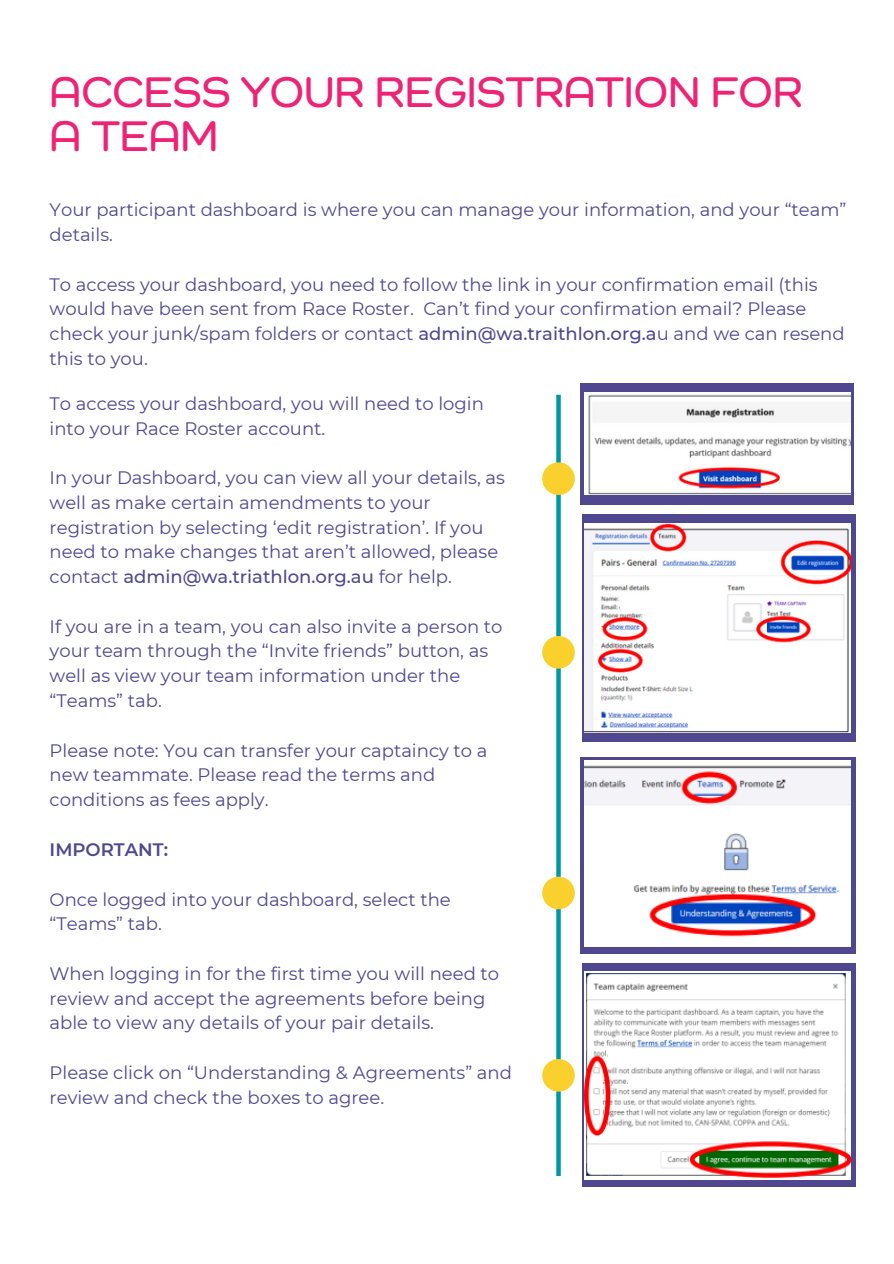
<style>
.page{position:relative;width:894px;height:1264px;background:#fff}
.page>*{position:absolute;margin:0;border:0;box-sizing:border-box;transform-origin:0 0}
.t1{font:600 44.25px/43.8px "Como";color:#ee2375}
.t2{font:18px/24.8px "Montserrat";color:#504791}
.t3{font:600 18px "Montserrat";color:#504791}
.s1{font-weight:500}
</style>
<div class="page">
<div style="left:580px;top:383px;width:274px;height:121px;background:#504791"></div>
<svg style="left:556px;top:395px;width:4px;height:780px;fill:#0098a1"></svg>
<div style="left:542px;top:636px;width:32px;height:32px;background:#fad02c;border-radius:50%"></div>
<div style="left:542px;top:876px;width:32px;height:33px;background:#fad02c;border-radius:50%"></div>
<div style="left:542px;top:462px;width:32px;height:33px;background:#fad02c;border-radius:50%"></div>
<img style="left:584px;top:392px;width:266px;height:102px">
<div style="left:582px;top:514px;width:273px;height:227px;background:#504791"></div>
<img style="left:584px;top:523px;width:266px;height:209px">
<svg style="left:580px;top:757px;width:275px;height:196px;fill:#504791"></svg>
<img style="left:584px;top:761px;width:266px;height:185px">
<div style="left:582px;top:963px;width:273px;height:223px;background:#504791"></div>
<img style="left:584px;top:971px;width:266px;height:208px">
<div style="left:542px;top:1059px;width:32px;height:32px;background:#fad02c;border-radius:50%"></div>
<p class="t1" style="left:50px;top:73px;width:754px">ACCESS YOUR REGISTRATION FOR<br>A TEAM</p>
<p class="t2" style="left:50px;top:197px;width:798px">Your participant dashboard is where you can manage your information, and your “team” details.</p>
<p class="t2" style="left:50px;top:272px;width:796px">To access your dashboard, you need to follow the link in your confirmation email (this would have been sent from Race Roster. Can’t find your confirmation email? Please check your junk/spam folders or contact <span class="s1">admin@wa.traithlon.org.a</span>u and we can resend this to you.</p>
<h2 class="t2" style="left:50px;top:391px;width:435px">To access your dashboard, you will need to login into your Race Roster account.</h2>
<p class="t2" style="left:50px;top:465px;width:457px">In your Dashboard, you can view all your details, as well as make certain amendments to your registration by selecting ‘edit registration’. If you need to make changes that aren’t allowed, please contact <span class="s1">admin@wa.triathlon.org.au</span> for help.</p>
<p class="t2" style="left:50px;top:614px;width:454px">If you are in a team, you can also invite a person to your team through the “Invite friends” button, as well as view your team information under the “Teams” tab.</p>
<p class="t2" style="left:50px;top:737px;width:439px">Please note: You can transfer your captaincy to a new teammate. Please read the terms and conditions as fees apply.</p>
<p class="t3" style="left:50px;top:838px;width:120px">IMPORTANT:</p>
<p class="t2" style="left:50px;top:886px;width:402px">Once logged into your dashboard, select the “Teams” tab.</p>
<p class="t2" style="left:50px;top:961px;width:451px">When logging in for the first time you will need to review and accept the agreements before being able to view any details of your pair details.</p>
<p class="t2" style="left:50px;top:1060px;width:463px">Please click on “Understanding &amp; Agreements” and review and check the boxes to agree.</p>
</div>
